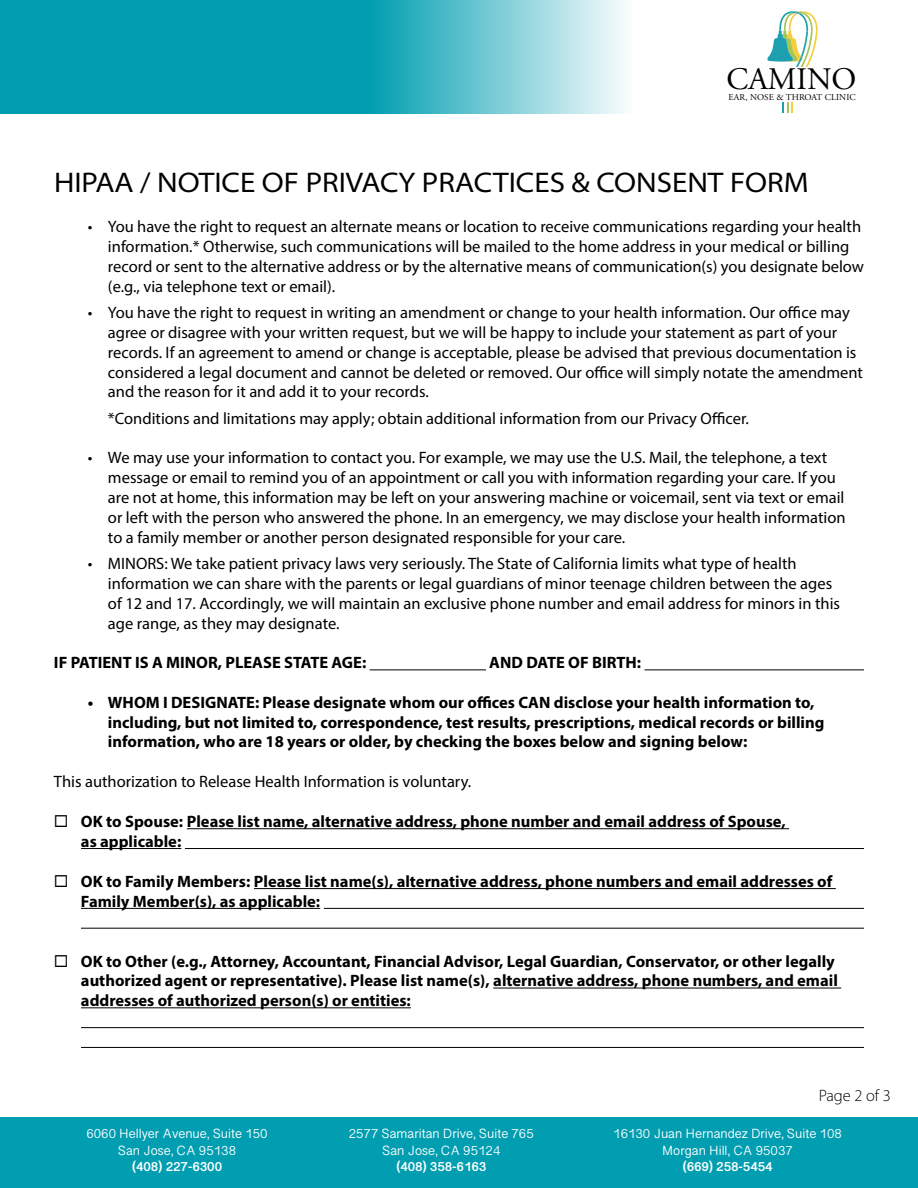
<style>
.page{position:relative;width:918px;height:1188px;background:#fff}
.page>*{position:absolute;margin:0;border:0;box-sizing:border-box;transform-origin:0 0}
.t1{font:31.35px "Adobe Garamond Pro";color:#000}
.t2{font:semi-expanded 28.5px "Myriad Pro";color:#000}
.t3{font:16.5px/19.8px "Myriad Pro";color:#000}
.t4{font:700 16.5px/19.8px "Myriad Pro";color:#000}
.t5{font:300 16.5px "Myriad Pro";color:#000}
.t6{font:13.5px/16.5px "Myanmar Sangam MN";color:#fff;text-align:center}
.t7{font:700 13.5px "Myanmar Sangam MN";color:#fff}
.t8{font:9px "Adobe Garamond Pro";letter-spacing:.01em;color:#000}
</style>
<div class="page">
<hr style="left:370px;top:669px;width:116px;height:1px;background:#000">
<hr style="left:645px;top:669px;width:219px;height:1px;background:#000">
<hr style="left:187px;top:828px;width:602px;height:1px;background:#000">
<hr style="left:81px;top:848px;width:100px;height:1px;background:#000">
<hr style="left:185px;top:848px;width:679px;height:1px;background:#000">
<hr style="left:254px;top:888px;width:582px;height:1px;background:#000">
<hr style="left:81px;top:908px;width:239px;height:1px;background:#000">
<hr style="left:324px;top:908px;width:540px;height:1px;background:#000">
<hr style="left:81px;top:928px;width:783px;height:1px;background:#000">
<hr style="left:493px;top:988px;width:348px;height:1px;background:#000">
<hr style="left:81px;top:1007px;width:330px;height:1px;background:#000">
<hr style="left:81px;top:1027px;width:783px;height:1px;background:#000">
<hr style="left:81px;top:1047px;width:783px;height:1px;background:#000">
<svg style="left:0;top:0;width:793px;height:114px"></svg>
<div style="left:0;top:1118px;width:918px;height:70px;background:#019eb1"></div>
<svg style="left:767px;top:11px;width:51px;height:56px"></svg>
<svg style="left:782px;top:102px;width:11px;height:10px"></svg>
<h1 class="t1" style="left:727px;top:60px;width:131px">CAMINO</h1>
<p class="t8" style="left:729px;top:92px;width:129px">EAR, NOSE &amp; THROAT CLINIC</p>
<h2 class="t2" style="left:54px;top:165px;width:756px">HIPAA / NOTICE OF PRIVACY PRACTICES &amp; CONSENT FORM</h2>
<p class="t3" style="left:108px;top:216px;width:758px;text-indent:-20px">• You have the right to request an alternate means or location to receive communications regarding your health information.* Otherwise, such communications will be mailed to the home address in your medical or billing record or sent to the alternative address or by the alternative means of communication(s) you designate below (e.g., via telephone text or email).</p>
<p class="t3" style="left:108px;top:302px;width:757px;text-indent:-20px">• You have the right to request in writing an amendment or change to your health information. Our office may agree or disagree with your written request, but we will be happy to include your statement as part of your records. If an agreement to amend or change is acceptable, please be advised that previous documentation is considered a legal document and cannot be deleted or removed. Our office will simply notate the amendment and the reason for it and add it to your records.</p>
<p class="t3" style="left:108px;top:408px;width:643px">*Conditions and limitations may apply; obtain additional information from our Privacy Officer.</p>
<p class="t3" style="left:108px;top:448px;width:739px;text-indent:-20px">• We may use your information to contact you. For example, we may use the U.S. Mail, the telephone, a text message or email to remind you of an appointment or call you with information regarding your care. If you are not at home, this information may be left on your answering machine or voicemail, sent via text or email or left with the person who answered the phone. In an emergency, we may disclose your health information to a family member or another person designated responsible for your care.</p>
<p class="t3" style="left:108px;top:554px;width:734px;text-indent:-20px">• MINORS: We take patient privacy laws very seriously. The State of California limits what type of health information we can share with the parents or legal guardians of minor teenage children between the ages of 12 and 17. Accordingly, we will maintain an exclusive phone number and email address for minors in this age range, as they may designate.</p>
<p class="t4" style="left:54px;top:652px;width:314px">IF PATIENT IS A MINOR, PLEASE STATE AGE:</p>
<p class="t4" style="left:489px;top:652px;width:153px">AND DATE OF BIRTH:</p>
<p class="t4" style="left:108px;top:692px;width:718px;text-indent:-20px">• WHOM I DESIGNATE: Please designate whom our offices CAN disclose your health information to, including, but not limited to, correspondence, test results, prescriptions, medical records or billing information, who are 18 years or older, by checking the boxes below and signing below:</p>
<p class="t3" style="left:54px;top:771px;width:419px">This authorization to Release Health Information is voluntary.</p>
<p class="t4" style="left:81px;top:811px;width:706px;text-indent:-27px">◻ OK to Spouse: Please list name, alternative address, phone number and email address of Spouse, as applicable:</p>
<p class="t4" style="left:81px;top:871px;width:753px;text-indent:-27px">◻ OK to Family Members: Please list name(s), alternative address, phone numbers and email addresses of<br>Family Member(s), as applicable:</p>
<p class="t4" style="left:81px;top:951px;width:758px;text-indent:-27px">◻ OK to Other (e.g., Attorney, Accountant, Financial Advisor, Legal Guardian, Conservator, or other legally authorized agent or representative). Please list name(s), alternative address, phone numbers, and email addresses of authorized person(s) or entities:</p>
<p class="t6" style="left:86px;top:1125px;width:183px">6060 Hellyer Avenue, Suite 150<br>San Jose, CA 95138</p>
<p class="t7" style="left:132px;top:1159px;width:92px">(408) 227-6300</p>
<p class="t6" style="left:349px;top:1125px;width:187px">2577 Samaritan Drive, Suite 765<br>San Jose, CA 95124</p>
<p class="t7" style="left:396px;top:1159px;width:92px">(408) 358-6163</p>
<p class="t5" style="left:819px;top:1086px;width:74px">Page 2 of 3</p>
<p class="t6" style="left:613px;top:1125px;width:230px">16130 Juan Hernandez Drive, Suite 108<br>Morgan Hill, CA 95037</p>
<p class="t7" style="left:683px;top:1159px;width:92px">(669) 258-5454</p>
</div>
